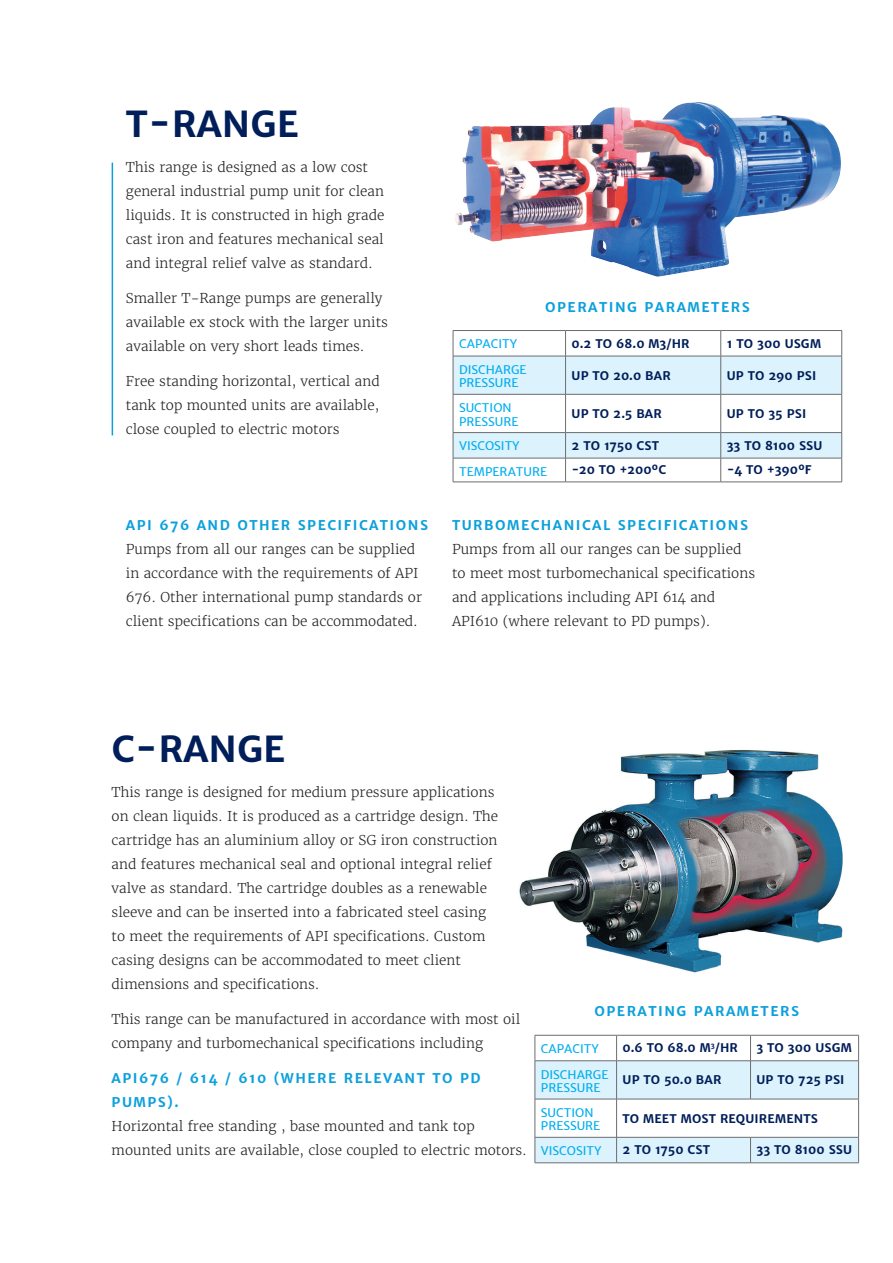
<style>
.page{position:relative;width:893px;height:1263px;background:#fff}
.page>*{position:absolute;margin:0;border:0;box-sizing:border-box;transform-origin:0 0}
.t1{font:700 36px "Merriweather Sans";color:#001e59}
.t2{font:300 13.5px/24px "Merriweather";color:#231f20}
.t3{font:700 13.5px/24px "Merriweather Sans";letter-spacing:.11em;color:#0ca0dc}
.t4{font:700 12px "Merriweather Sans";letter-spacing:.01em;color:#001e59}
.t5{font:12px/13.5px "Merriweather Sans";color:#00aeef}
</style>
<div class="page">
<img style="left:519px;top:750px;width:324px;height:223px">
<img style="left:455px;top:102px;width:386px;height:175px">
<hr style="left:453px;top:482px;width:113px;height:1px;background:#6c6d70">
<hr style="left:453px;top:330px;width:113px;height:1px;background:#6c6d70">
<hr style="left:566px;top:330px;width:155px;height:1px;background:#6c6d70">
<hr style="left:721px;top:330px;width:121px;height:1px;background:#6c6d70">
<hr style="left:566px;top:482px;width:155px;height:1px;background:#6c6d70">
<svg style="left:453px;top:331px;width:389px;height:151px"></svg>
<hr style="left:721px;top:482px;width:121px;height:1px;background:#6c6d70">
<svg style="left:535px;top:1035px;width:324px;height:128px"></svg>
<hr style="left:112px;top:163px;width:1px;height:272px;background:#0ca0dc">
<h1 class="t1" style="left:126px;top:101px;width:174px">T-RANGE</h1>
<p class="t2" style="left:126px;top:156px;width:260px">This range is designed as a low cost general industrial pump unit for clean liquids. It is constructed in high grade cast iron and features mechanical seal and integral relief valve as standard.</p>
<p class="t2" style="left:126px;top:286px;width:264px">Smaller T-Range pumps are generally available ex stock with the larger units available on very short leads times.</p>
<p class="t2" style="left:126px;top:369px;width:255px;text-align:justify">Free standing horizontal, vertical and tank top mounted units are available, close coupled to electric motors</p>
<p class="t3" style="left:126px;top:513px;width:304px">API 676 AND OTHER SPECIFICATIONS</p>
<p class="t2" style="left:126px;top:537px;width:298px">Pumps from all our ranges can be supplied in accordance with the requirements of API 676. Other international pump standards or client specifications can be accommodated.</p>
<p class="t3" style="left:545px;top:295px;width:206px">OPERATING PARAMETERS</p>
<p class="t5" style="left:459px;top:337px;width:60px">CAPACITY</p>
<p class="t4" style="left:572px;top:336px;width:120px">0.2 TO 68.0 M3/HR</p>
<p class="t4" style="left:727px;top:336px;width:96px">1 TO 300 USGM</p>
<p class="t5" style="left:459px;top:363px;width:69px">DISCHARGE<br>PRESSURE</p>
<p class="t4" style="left:572px;top:367px;width:101px">UP TO 20.0 BAR</p>
<p class="t4" style="left:727px;top:367px;width:91px">UP TO 290 PSI</p>
<p class="t5" style="left:459px;top:401px;width:61px">SUCTION<br>PRESSURE</p>
<p class="t4" style="left:572px;top:406px;width:92px">UP TO 2.5 BAR</p>
<p class="t4" style="left:727px;top:406px;width:81px">UP TO 35 PSI</p>
<p class="t5" style="left:459px;top:439px;width:62px">VISCOSITY</p>
<p class="t4" style="left:572px;top:438px;width:89px">2 TO 1750 CST</p>
<p class="t4" style="left:727px;top:438px;width:97px">33 TO 8100 SSU</p>
<p class="t5" style="left:459px;top:465px;width:90px">TEMPERATURE</p>
<p class="t4" style="left:572px;top:462px;width:96px">-20 TO +200ºC</p>
<p class="t4" style="left:727px;top:462px;width:86px">-4 TO +390ºF</p>
<p class="t3" style="left:452px;top:513px;width:297px">TURBOMECHANICAL SPECIFICATIONS</p>
<p class="t2" style="left:452px;top:537px;width:305px">Pumps from all our ranges can be supplied to meet most turbomechanical specifications and applications including API 614 and API610 (where relevant to PD pumps).</p>
<h1 class="t1" style="left:112px;top:726px;width:175px">C-RANGE</h1>
<p class="t2" style="left:112px;top:780px;width:388px">This range is designed for medium pressure applications on clean liquids. It is produced as a cartridge design. The cartridge has an aluminium alloy or SG iron construction and features mechanical seal and optional integral relief valve as standard. The cartridge doubles as a renewable sleeve and can be inserted into a fabricated steel casing to meet the requirements of API specifications. Custom casing designs can be accommodated to meet client dimensions and specifications.</p>
<p class="t2" style="left:112px;top:1007px;width:410px">This range can be manufactured in accordance with most oil company and turbomechanical specifications including</p>
<p class="t3" style="left:112px;top:1066px;width:371px">API676 / 614 / 610 (WHERE RELEVANT TO PD<br>PUMPS).</p>
<p class="t2" style="left:112px;top:1114px;width:417px">Horizontal free standing , base mounted and tank top mounted units are available, close coupled to electric motors.</p>
<p class="t3" style="left:594px;top:999px;width:206px">OPERATING PARAMETERS</p>
<p class="t5" style="left:541px;top:1042px;width:60px">CAPACITY</p>
<p class="t4" style="left:623px;top:1040px;width:117px">0.6 TO 68.0 M<sup>3</sup>/HR</p>
<p class="t4" style="left:756px;top:1040px;width:97px">3 TO 300 USGM</p>
<p class="t5" style="left:541px;top:1067px;width:69px">DISCHARGE<br>PRESSURE</p>
<p class="t4" style="left:623px;top:1072px;width:100px">UP TO 50.0 BAR</p>
<p class="t4" style="left:756px;top:1072px;width:89px">UP TO 725 PSI</p>
<p class="t5" style="left:541px;top:1106px;width:61px">SUCTION<br>PRESSURE</p>
<p class="t4" style="left:623px;top:1110px;width:197px">TO MEET MOST REQUIREMENTS</p>
<p class="t5" style="left:541px;top:1144px;width:62px">VISCOSITY</p>
<p class="t4" style="left:623px;top:1142px;width:89px">2 TO 1750 CST</p>
<p class="t4" style="left:756px;top:1142px;width:97px">33 TO 8100 SSU</p>
</div>
